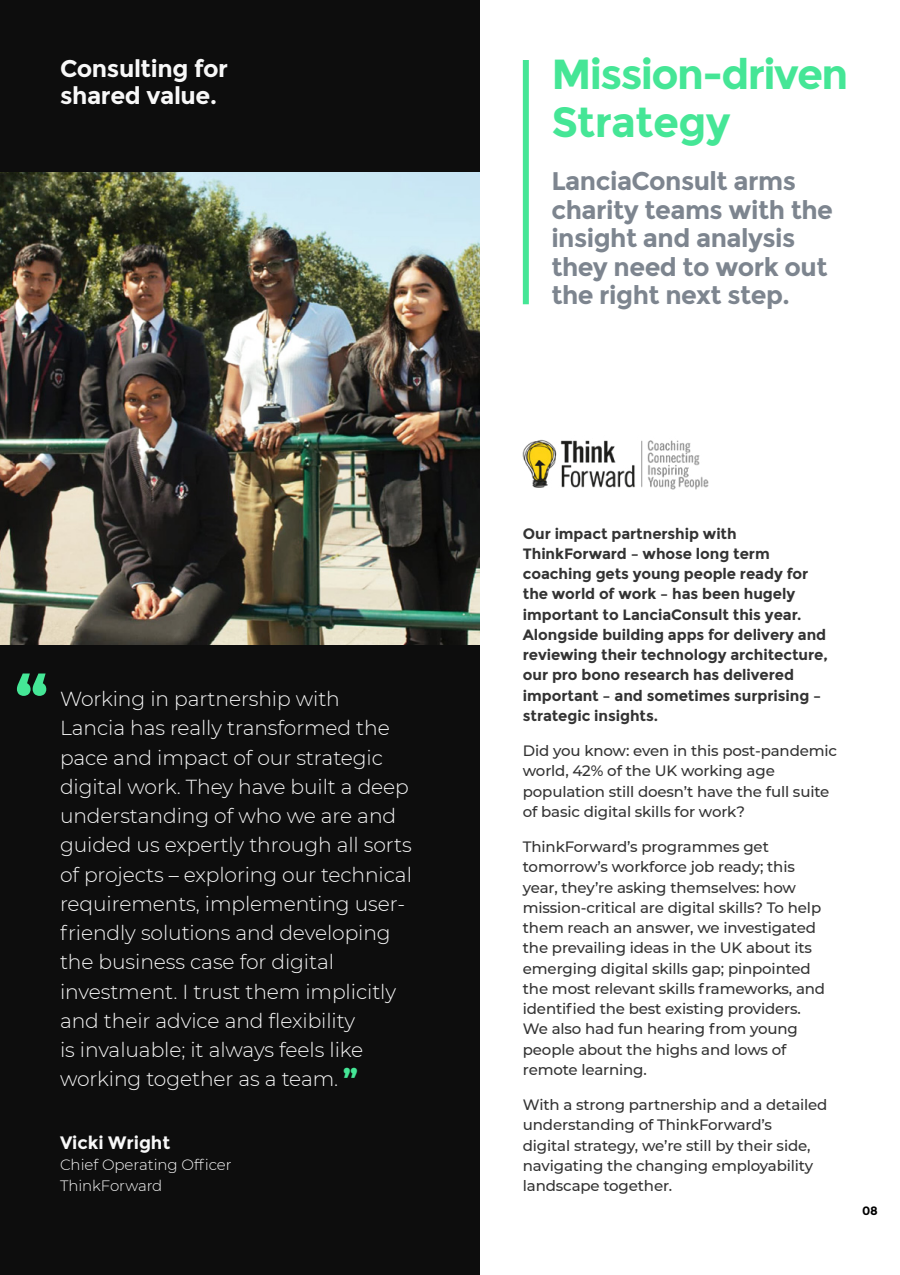
<style>
.page{position:relative;width:900px;height:1275px;background:#fff}
.page>*{position:absolute;margin:0;border:0;box-sizing:border-box;transform-origin:0 0}
.t1{font:800 60px "Montserrat";color:#45e696}
.t2{font:700 42px/48px "Montserrat";letter-spacing:-.04em;color:#45e696}
.t3{font:700 25.5px/28.5px "Montserrat";letter-spacing:-.02em;color:#7d858f}
.t4{font:700 24px/27px "Montserrat";letter-spacing:-.015em;color:#f8f8f8}
.t5{font:300 20.25px/29.2px "Montserrat";letter-spacing:-.005em;color:#f8f8f8}
.t6{font:700 18px "Montserrat";letter-spacing:-.005em;color:#f8f8f8}
.t7{font:500 15px/20.2px "Montserrat";letter-spacing:-.01em;color:#333}
.t8{font:700 15px/20.2px "Montserrat";letter-spacing:-.005em;color:#333}
.t9{font:300 15px/21px "Montserrat";letter-spacing:-.005em;color:#f8f8f8}
.t10{font:700 12px "Montserrat";color:#000}
.s1{font-weight:800;font-size:27px;color:#45e696}
</style>
<div class="page">
<div style="left:0;top:638px;width:480px;height:637px;background:#0d0d0d"></div>
<div style="left:0;top:0;width:480px;height:172px;background:#0d0d0d"></div>
<div style="left:523px;top:60px;width:6px;height:244px;background:#45e696"></div>
<img style="left:522px;top:439px;width:187px;height:51px">
<img style="left:0;top:172px;width:480px;height:473px">
<h3 class="t4" style="left:60px;top:55px;width:170px">Consulting for shared value.</h3>
<h1 class="t1" style="left:15px;top:653px;width:34px">“</h1>
<p class="t5" style="left:60px;top:684px;width:353px">Working in partnership with<br>Lancia has really transformed the pace and impact of our strategic digital work. They have built a deep understanding of who we are and guided us expertly through all sorts of projects – exploring our technical requirements, implementing user&shy;friendly solutions and developing the business case for digital investment. I trust them implicitly and their advice and flexibility<br>is invaluable; it always feels like working together as a team. <span class="s1">”</span></p>
<p class="t6" style="left:60px;top:1132px;width:112px">Vicki Wright</p>
<p class="t9" style="left:60px;top:1154px;width:173px">Chief Operating Officer<br>ThinkForward</p>
<h2 class="t2" style="left:551px;top:51px;width:298px">Mission-driven<br>Strategy</h2>
<h3 class="t3" style="left:551px;top:167px;width:283px">LanciaConsult arms charity teams with the insight and analysis they need to work out the right next step.</h3>
<p class="t8" style="left:523px;top:523px;width:307px">Our impact partnership with ThinkForward – whose long term coaching gets young people ready for the world of work – has been hugely important to LanciaConsult this year.<br>Alongside building apps for delivery and reviewing their technology architecture, our pro bono research has delivered important – and sometimes surprising – strategic insights.</p>
<p class="t7" style="left:523px;top:740px;width:316px">Did you know: even in this post-pandemic world, 42% of the UK working age population still doesn’t have the full suite of basic digital skills for work?</p>
<p class="t7" style="left:523px;top:836px;width:304px">ThinkForward’s programmes get tomorrow’s workforce job ready; this year, they’re asking themselves: how mission-critical are digital skills? To help them reach an answer, we investigated the prevailing ideas in the UK about its emerging digital skills gap; pinpointed the most relevant skills frameworks, and identified the best existing providers.<br>We also had fun hearing from young people about the highs and lows of remote learning.</p>
<p class="t7" style="left:523px;top:1094px;width:306px">With a strong partnership and a detailed understanding of ThinkForward’s<br>digital strategy, we’re still by their side, navigating the changing employability landscape together.</p>
<p class="t10" style="left:862px;top:1204px;width:17px">08</p>
</div>
